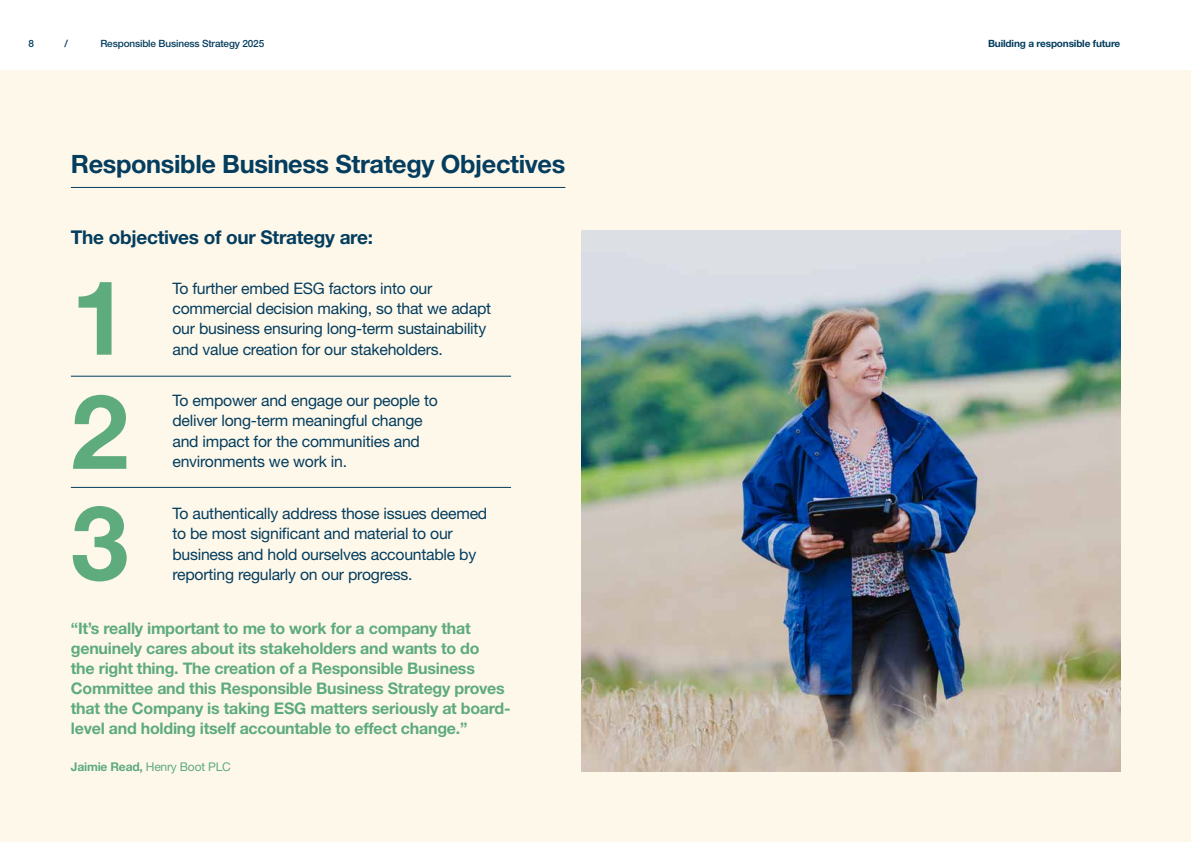
<style>
.page{position:relative;width:1191px;height:842px;background:#fff}
.page>*{position:absolute;margin:0;border:0;box-sizing:border-box;transform-origin:0 0}
.t1{font:700 103.6px/112.6px "Helvetica Neue LT Std";color:#5eab7d;text-align:justify}
.t2{font:700 25.3px "Helvetica Neue LT Std";letter-spacing:-.015em;color:#043d5e}
.t3{font:700 19px "Helvetica Neue LT Std";letter-spacing:-.015em;color:#043d5e}
.t4{font:700 16px/20px "Helvetica Neue LT Std";letter-spacing:-.015em;color:#5eab7d}
.t5{font:15.8px/20.3px "Helvetica Neue LT Std";letter-spacing:-.015em;color:#043d5e}
.t6{font:12px "Helvetica Neue LT Std";letter-spacing:-.015em;color:#5eab7d}
.t7{font:500 10px "Helvetica Neue LT Std";letter-spacing:-.015em;color:#043d5e}
.t8{font:700 10px "Helvetica Neue LT Std";letter-spacing:-.015em;color:#043d5e}
.s1{font-weight:700}
</style>
<div class="page">
<div style="left:0;top:71px;width:1191px;height:771px;background:#fef8eb"></div>
<hr style="left:71px;top:376px;width:440px;height:1px;background:#043d5e">
<hr style="left:71px;top:487px;width:440px;height:1px;background:#043d5e">
<hr style="left:71px;top:187px;width:494px;height:1px;background:#043d5e">
<img style="left:581px;top:230px;width:539px;height:541px">
<p class="t7" style="left:28px;top:38px;width:7px">8</p>
<p class="t7" style="left:64px;top:38px;width:5px">/</p>
<p class="t7" style="left:100px;top:38px;width:165px">Responsible Business Strategy 2025</p>
<p class="t8" style="left:988px;top:38px;width:134px">Building a responsible future</p>
<h2 class="t2" style="left:71px;top:148px;width:496px">Responsible Business Strategy Objectives</h2>
<p class="t3" style="left:71px;top:225px;width:303px">The objectives of our Strategy are:</p>
<h1 class="t1" style="left:71px;top:259px;width:59px">1<br>2<br>3</h1>
<p class="t5" style="left:172px;top:278px;width:320px">To further embed ESG factors into our commercial decision making, so that we adapt our business ensuring long-term sustainability and value creation for our stakeholders.</p>
<p class="t5" style="left:172px;top:390px;width:267px">To empower and engage our people to deliver long-term meaningful change and impact for the communities and environments we work in.</p>
<p class="t5" style="left:172px;top:503px;width:316px">To authentically address those issues deemed to be most significant and material to our business and hold ourselves accountable by reporting regularly on our progress.</p>
<p class="t4" style="left:71px;top:618px;width:441px">“It’s really important to me to work for a company that genuinely cares about its stakeholders and wants to do<br>the right thing. The creation of a Responsible Business Committee and this Responsible Business Strategy proves that the Company is taking ESG matters seriously at board&shy;level and holding itself accountable to effect change.”</p>
<p class="t6" style="left:71px;top:760px;width:161px"><span class="s1">Jaimie Read,</span> Henry Boot PLC</p>
</div>
